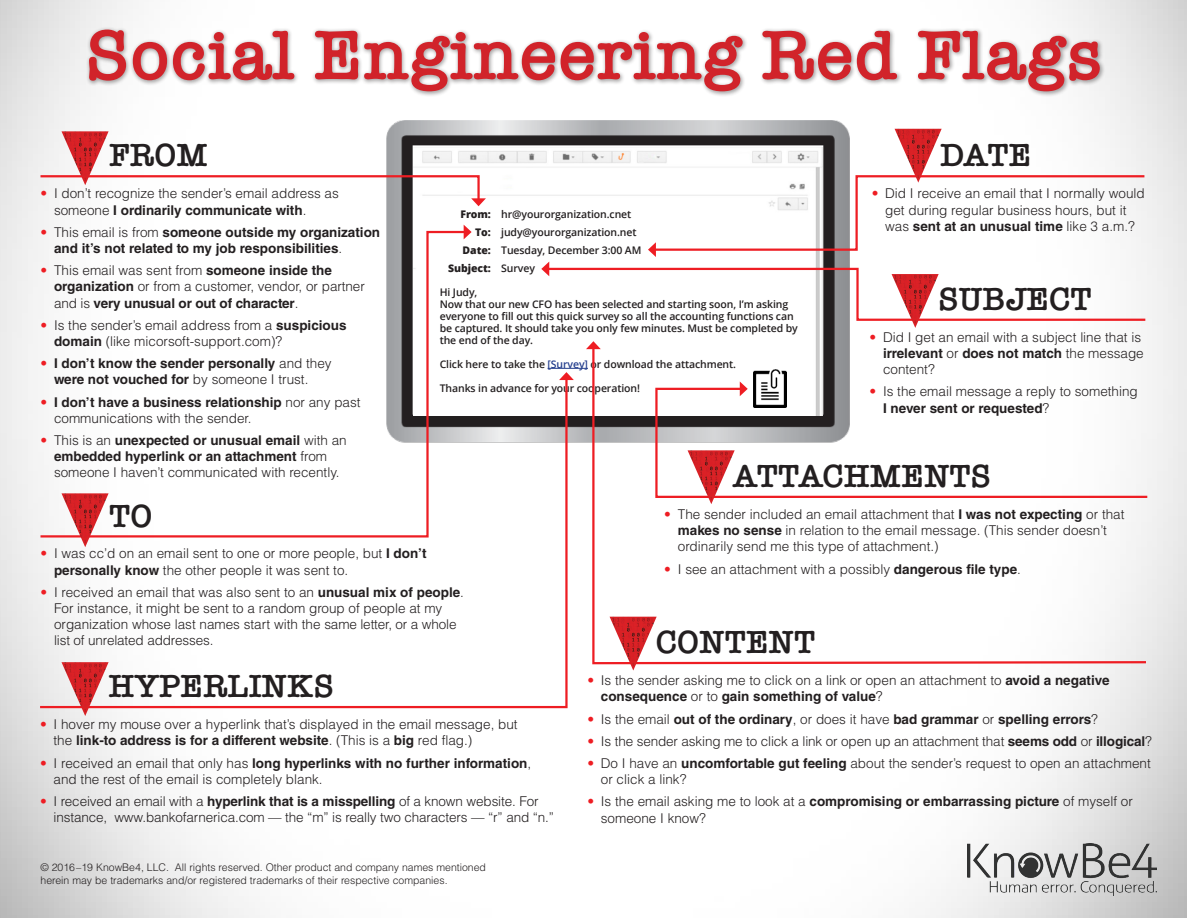
<style>
.page{position:relative;width:1188px;height:918px;background:#fff}
.page>*{position:absolute;margin:0;border:0;box-sizing:border-box;transform-origin:0 0}
.t1{font:600 72px "American Typewriter";letter-spacing:.01em;color:#d1232a}
.subhead_1{font:600 33px "American Typewriter";letter-spacing:.01em;color:#231f20}
.t2{font:300 13.5px/16.2px "Helvetica LT Std";color:#231f20}
.t3{font:700 13.5px/16.2px "Helvetica LT Std";color:#231f20}
.t4{font:600 10.5px/12px "Open Sans";letter-spacing:-.01em;color:#231f20}
.t5{font:300 10.5px/12.6px "Helvetica LT Std";color:#231f20}
.t6{font:800 10.5px "Open Sans";letter-spacing:-.01em;color:#231f20}
.s1{color:#ee1d23}
.s2{font-weight:700}
.s3{font-weight:300;color:#ee1d23}
.s4{font-weight:300}
.s5{font-weight:800}
.s6{font-weight:600}
.s7{color:#253f8e}
</style>
<div class="page">
<img style="left:0;top:0;width:1187px;height:918px">
<div style="left:86px;top:26px;width:1019px;height:71px;background:#231f20;opacity:.4"></div>
<img style="left:378px;top:121px;width:477px;height:325px">
<img style="left:413px;top:148px;width:409px;height:268px">
<hr style="left:548px;top:368px;width:40px;height:1px;background:#253f8e">
<svg style="left:38px;top:174px;width:448px;height:32px"></svg>
<svg style="left:38px;top:230px;width:430px;height:146px"></svg>
<svg style="left:464px;top:225px;width:8px;height:14px"></svg>
<svg style="left:541px;top:174px;width:607px;height:148px"></svg>
<svg style="left:591px;top:345px;width:557px;height:320px"></svg>
<svg style="left:586px;top:341px;width:15px;height:8px"></svg>
<svg style="left:38px;top:376px;width:531px;height:333px"></svg>
<svg style="left:559px;top:372px;width:15px;height:8px"></svg>
<img style="left:62px;top:131px;width:47px;height:54px">
<img style="left:895px;top:129px;width:47px;height:54px">
<img style="left:892px;top:274px;width:47px;height:54px">
<img style="left:688px;top:450px;width:47px;height:54px">
<img style="left:610px;top:617px;width:47px;height:54px">
<img style="left:62px;top:493px;width:47px;height:54px">
<img style="left:62px;top:662px;width:47px;height:54px">
<img style="left:967px;top:844px;width:189px;height:52px">
<img style="left:754px;top:370px;width:33px;height:37px">
<p class="t1" style="left:86px;top:0;width:1018px">Social Engineering Red Flags</p>
<p class="subhead_1" style="left:109px;top:130px;width:100px">FROM</p>
<p class="t2" style="left:54px;top:185px;width:286px;text-indent:-14px"><span class="s1">•</span> I don’t recognize the sender’s email address as someone <span class="s2">I ordinarily communicate with</span>.</p>
<p class="t3" style="left:54px;top:224px;width:328px;text-indent:-14px"><span class="s3">•</span> <span class="s4">This email is from</span> someone outside my organization and it’s not related to my job responsibilities<span class="s4">.</span></p>
<p class="t2" style="left:54px;top:262px;width:312px;text-indent:-14px"><span class="s1">•</span> This email was sent from <span class="s2">someone inside the organization</span> or from a customer, vendor, or partner and is <span class="s2">very unusual or out of character</span>.</p>
<p class="t2" style="left:54px;top:317px;width:294px;text-indent:-14px"><span class="s1">•</span> Is the sender’s email address from a <span class="s2">suspicious domain</span> (like micorsoft-support.com)?</p>
<p class="t3" style="left:54px;top:355px;width:279px;text-indent:-14px"><span class="s3">•</span> I don’t know the sender personally <span class="s4">and they </span>were not vouched for <span class="s4">by someone I trust.</span></p>
<p class="t2" style="left:54px;top:394px;width:308px;text-indent:-14px"><span class="s1">•</span> <span class="s2">I don’t have a business relationship</span> nor any past communications with the sender.</p>
<p class="t2" style="left:40px;top:432px;width:308px;text-align:center"><span class="s1">•</span> This is an <span class="s2">unexpected or unusual email</span> with an <span class="s2">embedded hyperlink or an attachment</span> from someone I haven’t communicated with recently.</p>
<p class="subhead_1" style="left:109px;top:490px;width:44px">TO</p>
<p class="t2" style="left:54px;top:545px;width:374px;text-indent:-14px"><span class="s1">•</span> I was cc’d on an email sent to one or more people, but <span class="s2">I don’t personally know</span> the other people it was sent to.</p>
<p class="t2" style="left:54px;top:584px;width:412px;text-indent:-14px"><span class="s1">•</span> I received an email that was also sent to an <span class="s2">unusual mix of people</span>.<br>For instance, it might be sent to a random group of people at my organization whose last names start with the same letter, or a whole list of unrelated addresses.</p>
<p class="subhead_1" style="left:941px;top:130px;width:92px">DATE</p>
<p class="t2" style="left:872px;top:185px;width:275px;text-align:center"><span class="s1">•</span> Did I receive an email that I normally would get during regular business hours, but it<br>was <span class="s2">sent at an unusual time</span> like 3 a.m.?</p>
<p class="t4" style="left:460px;top:208px;width:172px"><span class="s5">From:</span> hr@yourorganization.cnet</p>
<p class="t4" style="left:475px;top:226px;width:163px"><span class="s5">To:</span> judy@yourorganization.net</p>
<p class="t4" style="left:463px;top:244px;width:180px"><span class="s5">Date:</span> Tuesday, December 3:00 AM</p>
<p class="t6" style="left:448px;top:260px;width:88px">Subject: <span class="s6">Survey</span></p>
<p class="t4" style="left:440px;top:286px;width:39px">Hi Judy,</p>
<p class="t4" style="left:440px;top:298px;width:360px">Now that our new CFO has been selected and starting soon, I’m asking everyone to fill out this quick survey so all the accounting functions can be captured. It should take you only few minutes. Must be completed by the end of the day.</p>
<p class="t4" style="left:440px;top:358px;width:298px">Click here to take the <span class="s7">[Survey]</span> or download the attachment.</p>
<p class="t4" style="left:440px;top:382px;width:202px">Thanks in advance for your cooperation!</p>
<p class="subhead_1" style="left:938px;top:274px;width:155px">SUBJECT</p>
<p class="t2" style="left:883px;top:329px;width:262px;text-indent:-14px"><span class="s1">•</span> Did I get an email with a subject line that is <span class="s2">irrelevant</span> or <span class="s2">does not match</span> the message content?</p>
<p class="t2" style="left:883px;top:383px;width:256px;text-indent:-14px"><span class="s1">•</span> Is the email message a reply to something<br><span class="s2">I never sent or requested</span>?</p>
<p class="subhead_1" style="left:733px;top:451px;width:260px">ATTACHMENTS</p>
<p class="t2" style="left:678px;top:506px;width:448px;text-indent:-14px"><span class="s1">•</span> The sender included an email attachment that <span class="s2">I was not expecting</span> or that <span class="s2">makes no sense</span> in relation to the email message. (This sender doesn’t ordinarily send me this type of attachment.)</p>
<p class="t2" style="left:664px;top:561px;width:358px"><span class="s1">•</span> I see an attachment with a possibly <span class="s2">dangerous file type</span>.</p>
<p class="subhead_1" style="left:656px;top:617px;width:161px">CONTENT</p>
<p class="t2" style="left:601px;top:672px;width:510px;text-indent:-14px"><span class="s1">•</span> Is the sender asking me to click on a link or open an attachment to <span class="s2">avoid a negative consequence</span> or to <span class="s2">gain something of value</span>?</p>
<p class="t3" style="left:587px;top:711px;width:512px"><span class="s3">•</span> <span class="s4">Is the email</span> out of the ordinary<span class="s4">, or does it have</span> bad grammar <span class="s4">or</span> spelling errors<span class="s4">?</span></p>
<p class="t2" style="left:587px;top:733px;width:566px"><span class="s1">•</span> Is the sender asking me to click a link or open up an attachment that <span class="s2">seems odd</span> or <span class="s2">illogical</span>?</p>
<p class="t2" style="left:601px;top:755px;width:551px;text-indent:-14px"><span class="s1">•</span> Do I have an <span class="s2">uncomfortable gut feeling</span> about the sender’s request to open an attachment or click a link?</p>
<p class="t2" style="left:601px;top:793px;width:534px;text-indent:-14px"><span class="s1">•</span> Is the email asking me to look at a <span class="s2">compromising or embarrassing picture</span> of myself or someone I know?</p>
<p class="subhead_1" style="left:109px;top:661px;width:227px">HYPERLINKS</p>
<p class="t2" style="left:54px;top:716px;width:466px;text-indent:-14px"><span class="s1">•</span> I hover my mouse over a hyperlink that’s displayed in the email message, but the <span class="s2">link-to address is for a different website</span>. (This is a <span class="s2">big</span> red flag.)</p>
<p class="t2" style="left:54px;top:755px;width:479px;text-indent:-14px"><span class="s1">•</span> I received an email that only has <span class="s2">long hyperlinks with no further information</span>, and the rest of the email is completely blank.</p>
<p class="t2" style="left:54px;top:793px;width:502px;text-indent:-14px"><span class="s1">•</span> I received an email with a <span class="s2">hyperlink that is a misspelling</span> of a known website. For instance, www.bankofarnerica.com — the “m” is really two characters — “r” and “n.”</p>
<p class="t5" style="left:40px;top:861px;width:447px">© 2016–19 KnowBe4, LLC. All rights reserved. Other product and company names mentioned herein may be trademarks and/or registered trademarks of their respective companies.</p>
</div>
